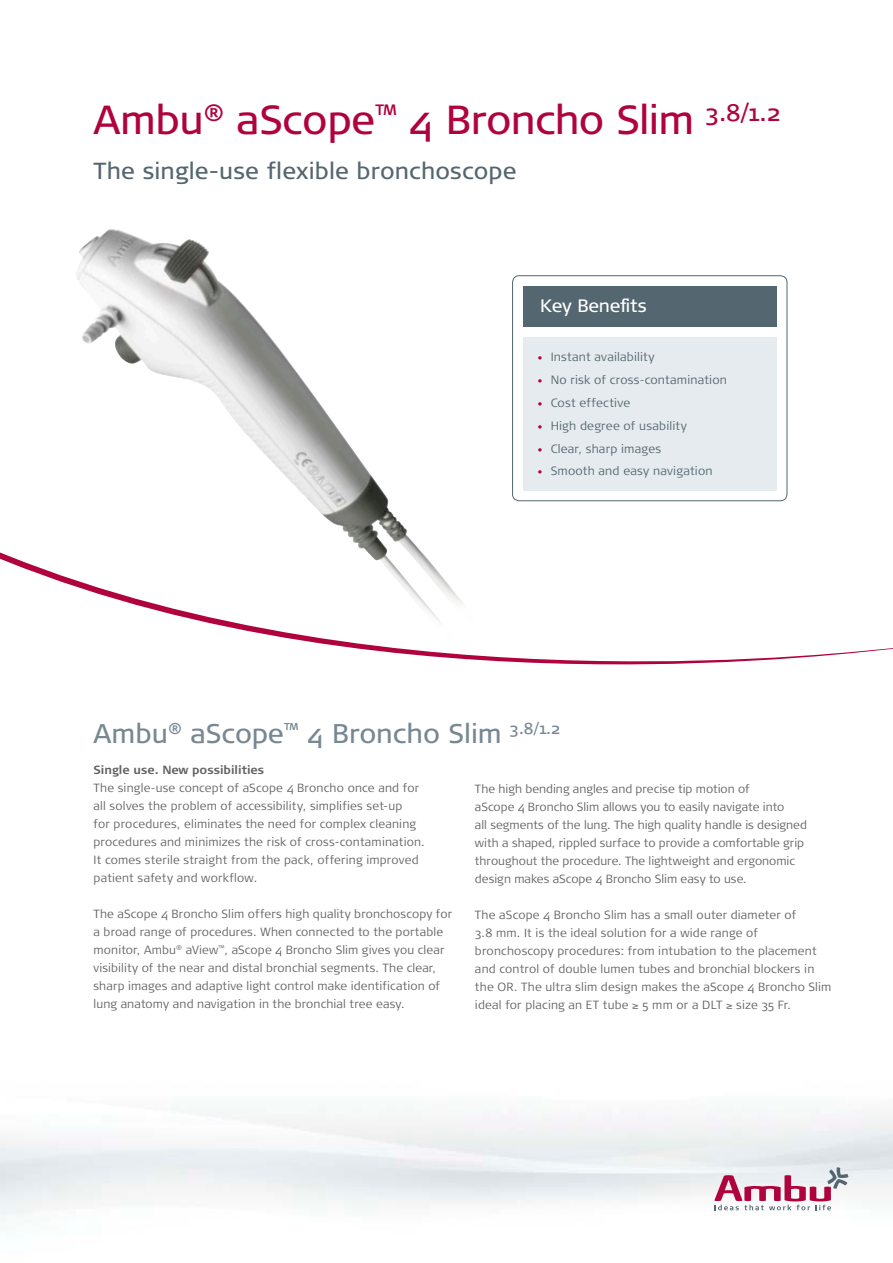
<style>
.page{position:relative;width:893px;height:1263px;background:#fff}
.page>*{position:absolute;margin:0;border:0;box-sizing:border-box;transform-origin:0 0}
.t1{font:40.5px "Signa OT";letter-spacing:-.01em;color:#b0033d}
.t2{font:27px "Signa OT";color:#778892}
.t3{font:23.25px "Signa OT";letter-spacing:.005em;color:#54666f}
.t4{font:18px "Signa OT";letter-spacing:-.01em;color:#fff}
.t5{font:300 12px "Signa OT";letter-spacing:.015em;color:#54666f}
.t6{font:300 11.85px/18px "Signa Normal";letter-spacing:.01em;color:#636366}
.t7{font:700 11.85px "Signa OT";color:#636366}
.s1{font-weight:700;font-size:9px;color:#b0033d}
</style>
<div class="page">
<img style="left:0;top:1105px;width:893px;height:115px">
<svg style="left:714px;top:1167px;width:134px;height:43px"></svg>
<svg style="left:0;top:544px;width:893px;height:120px"></svg>
<img style="left:76px;top:231px;width:267px;height:295px">
<div style="left:523px;top:337px;width:253px;height:153px;background:#e5ebee"></div>
<div style="left:523px;top:286px;width:253px;height:41px;background:#54666f"></div>
<div style="left:512px;top:276px;width:275px;height:225px;border:1px solid #54666f;border-radius:7px"></div>
<h1 class="t1" style="left:94px;top:97px;width:688px">Ambu<sup>®</sup> aScope<sup>™</sup> 4 Broncho Slim <sup>3.8/1.2</sup></h1>
<h3 class="t3" style="left:94px;top:158px;width:424px">The single-use flexible bronchoscope</h3>
<h3 class="t4" style="left:540px;top:296px;width:108px">Key Benefits</h3>
<p class="t5" style="left:538px;top:350px;width:118px"><span class="s1">•</span> Instant availability</p>
<p class="t5" style="left:538px;top:373px;width:191px"><span class="s1">•</span> No risk of cross-contamination</p>
<p class="t5" style="left:538px;top:396px;width:94px"><span class="s1">•</span> Cost effective</p>
<p class="t5" style="left:538px;top:419px;width:150px"><span class="s1">•</span> High degree of usability</p>
<p class="t5" style="left:538px;top:441px;width:125px"><span class="s1">•</span> Clear, sharp images</p>
<p class="t5" style="left:538px;top:464px;width:176px"><span class="s1">•</span> Smooth and easy navigation</p>
<h2 class="t2" style="left:94px;top:718px;width:468px">Ambu<sup>®</sup> aScope<sup>™</sup> 4 Broncho Slim <sup>3.8/1.2</sup></h2>
<p class="t7" style="left:94px;top:763px;width:172px">Single use. New possibilities</p>
<p class="t6" style="left:94px;top:779px;width:333px">The single-use concept of aScope 4 Broncho once and for all solves the problem of accessibility, simplifies set-up<br>for procedures, eliminates the need for complex cleaning procedures and minimizes the risk of cross-contamination.<br>It comes sterile straight from the pack, offering improved patient safety and workflow.</p>
<p class="t6" style="left:94px;top:905px;width:360px">The aScope 4 Broncho Slim offers high quality bronchoscopy for a broad range of procedures. When connected to the portable monitor, Ambu<sup>®</sup> aView<sup>™</sup>, aScope 4 Broncho Slim gives you clear visibility of the near and distal bronchial segments. The clear, sharp images and adaptive light control make identification of lung anatomy and navigation in the bronchial tree easy.</p>
<p class="t6" style="left:475px;top:779px;width:334px">The high bending angles and precise tip motion of<br>aScope 4 Broncho Slim allows you to easily navigate into<br>all segments of the lung. The high quality handle is designed with a shaped, rippled surface to provide a comfortable grip throughout the procedure. The lightweight and ergonomic design makes aScope 4 Broncho Slim easy to use.</p>
<p class="t6" style="left:475px;top:905px;width:358px">The aScope 4 Broncho Slim has a small outer diameter of<br>3.8 mm. It is the ideal solution for a wide range of bronchoscopy procedures: from intubation to the placement and control of double lumen tubes and bronchial blockers in the OR. The ultra slim design makes the aScope 4 Broncho Slim ideal for placing an ET tube ≥ 5 mm or a DLT ≥ size 35 Fr.</p>
</div>
